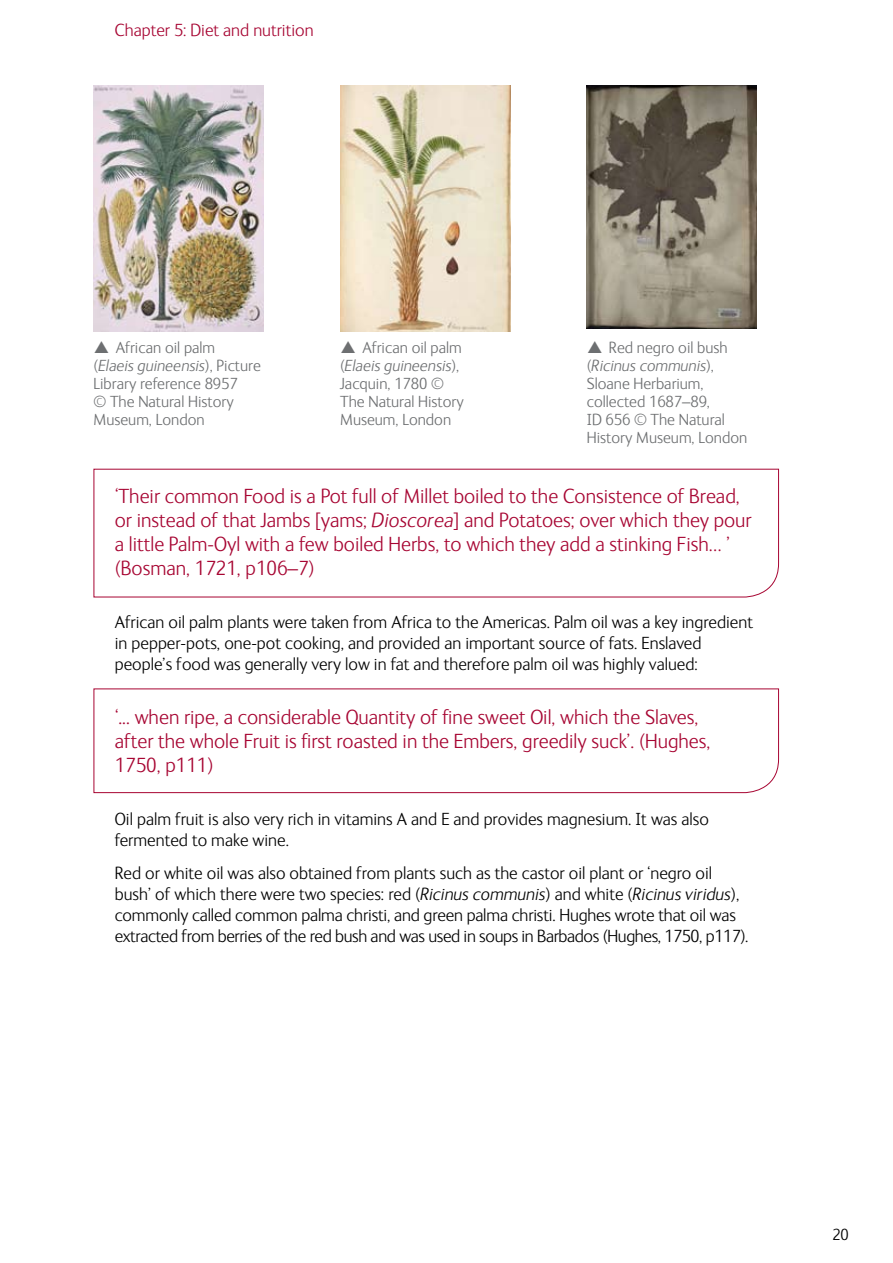
<style>
.page{position:relative;width:893px;height:1263px;background:#fff}
.page>*{position:absolute;margin:0;border:0;box-sizing:border-box;transform-origin:0 0}
.t1{font:300 21px/24px "NHM Ingrid";color:#a70532}
.t2{font:300 18px/21px "NHM Ingrid";color:#000}
.t3{font:300 18px "NHM Ingrid";color:#a70532}
.t4{font:300 16.5px/18px "NHM Ingrid";color:#6d6f71}
.t5{font:300 16.5px "NHM Ingrid";color:#000}
.s1{font-style:italic}
</style>
<div class="page">
<img style="left:94px;top:85px;width:170px;height:247px">
<img style="left:340px;top:85px;width:170px;height:247px">
<img style="left:587px;top:85px;width:170px;height:243px">
<svg style="left:93px;top:468px;width:686px;height:130px"></svg>
<svg style="left:93px;top:688px;width:686px;height:105px"></svg>
<p class="t3" style="left:115px;top:21px;width:200px">Chapter 5: Diet and nutrition</p>
<p class="t4" style="left:94px;top:339px;width:169px;text-indent:22px">African oil palm<br>(<span class="s1">Elaeis guineensis</span>), Picture<br>Library reference 8957<br>© The Natural History<br>Museum, London</p>
<p class="t4" style="left:340px;top:339px;width:125px;text-indent:22px">African oil palm (<span class="s1">Elaeis guineensis</span>),<br>Jacquin, 1780 ©<br>The Natural History<br>Museum, London</p>
<p class="t4" style="left:587px;top:339px;width:162px;text-indent:22px">Red negro oil bush (<span class="s1">Ricinus communis</span>),<br>Sloane Herbarium, collected 1687–89,<br>ID 656 © The Natural<br>History Museum, London</p>
<p class="t1" style="left:115px;top:484px;width:638px">‘Their common Food is a Pot full of Millet boiled to the Consistence of Bread, or instead of that Jambs [yams; <span class="s1">Dioscorea</span>] and Potatoes; over which they pour a little Palm-Oyl with a few boiled Herbs, to which they add a stinking Fish… ’ (Bosman, 1721, p106–7)</p>
<p class="t2" style="left:115px;top:612px;width:640px">African oil palm plants were taken from Africa to the Americas. Palm oil was a key ingredient in pepper-pots, one-pot cooking, and provided an important source of fats. Enslaved people’s food was generally very low in fat and therefore palm oil was highly valued:</p>
<p class="t1" style="left:115px;top:705px;width:597px">‘... when ripe, a considerable Quantity of fine sweet Oil, which the Slaves, after the whole Fruit is first roasted in the Embers, greedily suck’. (Hughes,<br>1750, p111)</p>
<p class="t2" style="left:115px;top:808px;width:596px">Oil palm fruit is also very rich in vitamins A and E and provides magnesium. It was also fermented to make wine.</p>
<p class="t2" style="left:115px;top:863px;width:635px">Red or white oil was also obtained from plants such as the castor oil plant or ‘negro oil bush’ of which there were two species: red (<span class="s1">Ricinus communis</span>) and white (<span class="s1">Ricinus viridus</span>), commonly called common palma christi, and green palma christi. Hughes wrote that oil was extracted from berries of the red bush and was used in soups in Barbados (Hughes, 1750, p117).</p>
<p class="t5" style="left:832px;top:1226px;width:18px">20</p>
</div>
